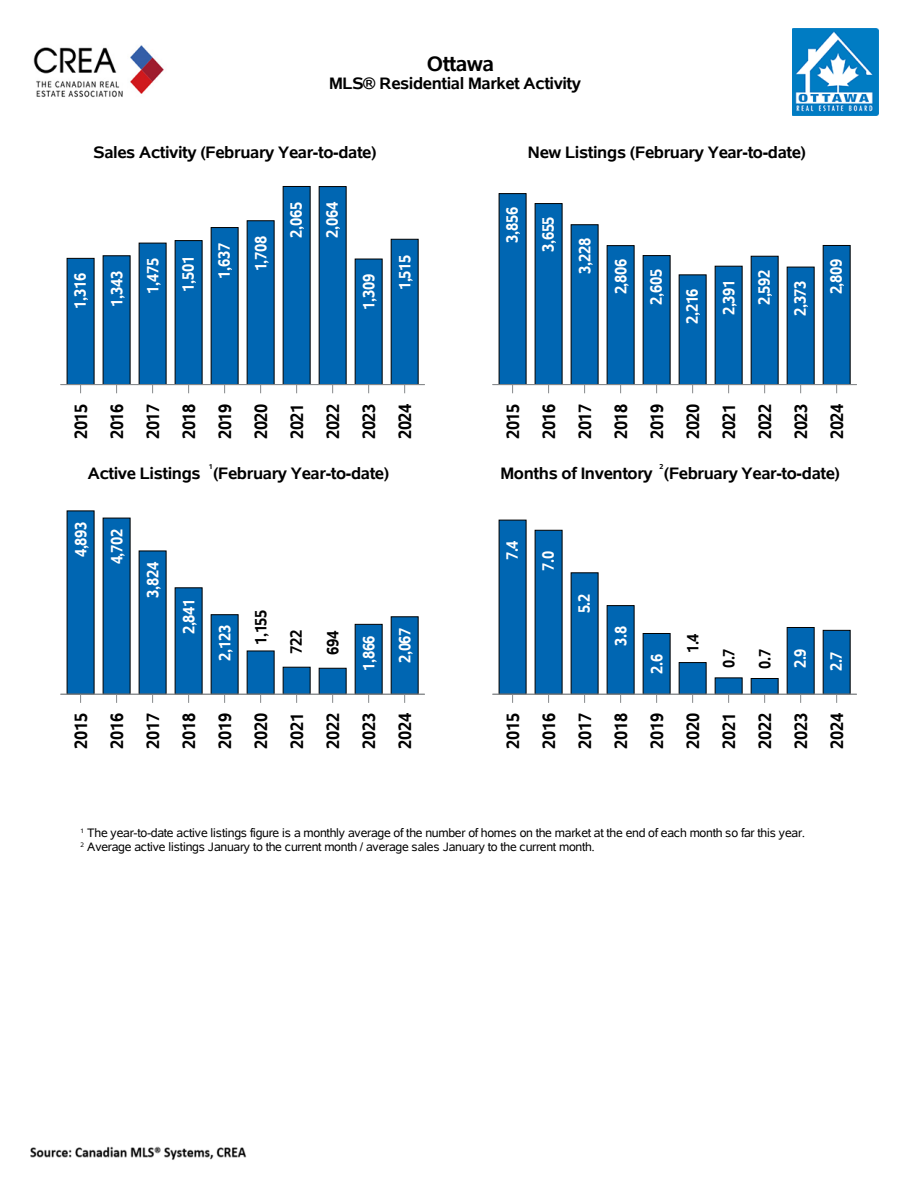
<style>
.page{position:relative;width:918px;height:1188px;background:#fff}
.page>*{position:absolute;margin:0;border:0;box-sizing:border-box;transform-origin:0 0}
.t1{font:700 21px "Albany AMT";color:#000}
.t2{font:700 18px/36px "Albany AMT";color:#000;text-align:justify;scale:.92 1}
.t3{font:700 16.65px "Albany AMT";color:#000}
.t4{font:700 16.5px/36px "Albany AMT";color:#fff;scale:.91 1}
.t5{font:700 16.5px/36px "Albany AMT";color:#fff;scale:.9 1}
.t6{font:700 16.5px/36px "Albany AMT";color:#000;scale:.9 1}
.t7{font:700 16.5px/35.2px "Albany AMT";color:#000;scale:.91 1}
.t8{font:700 16.5px "Albany AMT";color:#000;scale:.92 1}
.t9{font:12.3px/13.6px "Albany AMT";color:#000}
.t10{font:700 7.2px "Albany AMT";color:#000}
</style>
<div class="page">
<img style="left:27px;top:1146px;width:221px;height:15px">
<img style="left:33px;top:45px;width:131px;height:53px">
<img style="left:792px;top:29px;width:86px;height:86px">
<hr style="left:60px;top:384px;width:365px;height:1px;background:#86898b">
<svg style="left:66px;top:258px;width:29px;height:135px;background:#176cab"></svg>
<svg style="left:102px;top:255px;width:29px;height:138px;background:#176cab"></svg>
<svg style="left:138px;top:242px;width:29px;height:151px;background:#176cab"></svg>
<svg style="left:174px;top:240px;width:29px;height:153px;background:#156bab"></svg>
<svg style="left:210px;top:227px;width:29px;height:166px;background:#156aaa"></svg>
<svg style="left:246px;top:220px;width:29px;height:173px;background:#146aaa"></svg>
<svg style="left:282px;top:186px;width:29px;height:207px;background:#1269aa"></svg>
<svg style="left:318px;top:186px;width:29px;height:207px;background:#1269aa"></svg>
<svg style="left:354px;top:258px;width:29px;height:135px;background:#186dab"></svg>
<svg style="left:390px;top:239px;width:29px;height:154px;background:#166bab"></svg>
<hr style="left:492px;top:384px;width:365px;height:1px;background:#86898b">
<svg style="left:498px;top:193px;width:29px;height:200px;background:#1269aa"></svg>
<svg style="left:534px;top:203px;width:29px;height:190px;background:#136aaa"></svg>
<svg style="left:570px;top:224px;width:29px;height:169px;background:#156aab"></svg>
<svg style="left:606px;top:245px;width:29px;height:148px;background:#166bab"></svg>
<svg style="left:642px;top:255px;width:29px;height:138px;background:#176cab"></svg>
<svg style="left:678px;top:274px;width:29px;height:119px;background:#1a6eac"></svg>
<svg style="left:714px;top:265px;width:29px;height:128px;background:#196dac"></svg>
<svg style="left:750px;top:256px;width:29px;height:137px;background:#176cab"></svg>
<svg style="left:786px;top:266px;width:29px;height:127px;background:#196dac"></svg>
<svg style="left:822px;top:245px;width:29px;height:148px;background:#166bab"></svg>
<hr style="left:60px;top:694px;width:365px;height:1px;background:#86898b">
<svg style="left:66px;top:510px;width:29px;height:193px;background:#136aaa"></svg>
<svg style="left:102px;top:517px;width:29px;height:186px;background:#146aaa"></svg>
<svg style="left:138px;top:550px;width:29px;height:153px;background:#176cab"></svg>
<svg style="left:174px;top:587px;width:29px;height:116px;background:#1b6eac"></svg>
<svg style="left:210px;top:614px;width:29px;height:89px;background:#2071ad"></svg>
<svg style="left:246px;top:650px;width:29px;height:53px"></svg>
<svg style="left:282px;top:666px;width:29px;height:37px"></svg>
<svg style="left:318px;top:668px;width:29px;height:35px"></svg>
<svg style="left:354px;top:624px;width:29px;height:79px;background:#2372ad"></svg>
<svg style="left:390px;top:616px;width:29px;height:87px;background:#2171ad"></svg>
<hr style="left:492px;top:694px;width:365px;height:1px;background:#86898b">
<svg style="left:498px;top:519px;width:29px;height:184px;background:#146aaa"></svg>
<svg style="left:534px;top:530px;width:29px;height:173px;background:#146aaa"></svg>
<svg style="left:570px;top:572px;width:29px;height:131px;background:#196dab"></svg>
<svg style="left:606px;top:605px;width:29px;height:98px;background:#1e6fac"></svg>
<svg style="left:642px;top:633px;width:29px;height:70px;background:#2674ae"></svg>
<svg style="left:678px;top:662px;width:29px;height:41px"></svg>
<svg style="left:714px;top:677px;width:29px;height:26px"></svg>
<svg style="left:750px;top:678px;width:29px;height:25px"></svg>
<svg style="left:786px;top:627px;width:29px;height:76px;background:#2473ad"></svg>
<svg style="left:822px;top:630px;width:29px;height:73px;background:#2574ae"></svg>
<h1 class="t1" style="left:427px;top:52px;width:68px">Ottawa</h1>
<h3 class="t3" style="left:329px;top:74px;width:253px">MLS® Residential Market Activity</h3>
<h3 class="t3" style="left:94px;top:143px;width:284px">Sales Activity (February Year-to-date)</h3>
<h3 class="t3" style="left:528px;top:143px;width:280px">New Listings (February Year-to-date)</h3>
<h3 class="t4" style="left:62px;top:309px;width:40px;rotate:-90deg">1,316</h3>
<h3 class="t4" style="left:99px;top:307px;width:40px;rotate:-90deg">1,343</h3>
<h3 class="t4" style="left:135px;top:294px;width:40px;rotate:-90deg">1,475</h3>
<h3 class="t4" style="left:170px;top:292px;width:40px;rotate:-90deg">1,501</h3>
<h3 class="t4" style="left:206px;top:279px;width:40px;rotate:-90deg">1,637</h3>
<h3 class="t4" style="left:243px;top:238px;width:41px;text-indent:-34px;rotate:-90deg">1,708<br>2,065<br>2,064</h3>
<h3 class="t4" style="left:351px;top:290px;width:40px;text-indent:-19px;rotate:-90deg">1,309<br>1,515</h3>
<h3 class="t4" style="left:494px;top:252px;width:51px;text-align:center;rotate:-90deg">3,856<br>3,655</h3>
<h3 class="t4" style="left:567px;top:274px;width:40px;rotate:-90deg">3,228</h3>
<h3 class="t4" style="left:603px;top:294px;width:40px;rotate:-90deg">2,806</h3>
<h3 class="t4" style="left:638px;top:305px;width:40px;rotate:-90deg">2,605</h3>
<h3 class="t4" style="left:674px;top:324px;width:40px;rotate:-90deg">2,216</h3>
<h3 class="t4" style="left:711px;top:315px;width:40px;rotate:-90deg">2,391</h3>
<h3 class="t4" style="left:746px;top:305px;width:40px;rotate:-90deg">2,592</h3>
<h3 class="t4" style="left:782px;top:316px;width:40px;rotate:-90deg">2,373</h3>
<h3 class="t4" style="left:818px;top:294px;width:40px;rotate:-90deg">2,809</h3>
<h2 class="t2" style="left:63px;top:439px;width:40px;rotate:-90deg">2015<br>2016<br>2017<br>2018<br>2019<br>2020<br>2021<br>2022<br>2023<br>2024</h2>
<h2 class="t2" style="left:495px;top:439px;width:40px;rotate:-90deg">2015<br>2016<br>2017<br>2018<br>2019<br>2020<br>2021<br>2022<br>2023<br>2024</h2>
<h3 class="t3" style="left:88px;top:464px;width:114px">Active Listings</h3>
<p class="t10" style="left:209px;top:462px;width:5px">1</p>
<h3 class="t3" style="left:213px;top:464px;width:177px">(February Year-to-date)</h3>
<p class="t10" style="left:660px;top:462px;width:5px">2</p>
<h3 class="t3" style="left:500px;top:464px;width:154px">Months of Inventory</h3>
<h3 class="t3" style="left:664px;top:464px;width:177px">(February Year-to-date)</h3>
<h3 class="t4" style="left:63px;top:557px;width:40px;rotate:-90deg">4,893</h3>
<h3 class="t4" style="left:99px;top:564px;width:40px;rotate:-90deg">4,702</h3>
<h3 class="t4" style="left:135px;top:598px;width:41px;rotate:-90deg">3,824</h3>
<h3 class="t4" style="left:171px;top:661px;width:70px;text-indent:27px;rotate:-90deg">2,841<br>2,123</h3>
<h3 class="t7" style="left:243px;top:654px;width:51px;text-indent:9px;rotate:-90deg">1,155<br>722</h3>
<h3 class="t8" style="left:323px;top:655px;width:28px;rotate:-90deg">694</h3>
<h3 class="t4" style="left:351px;top:671px;width:49px;text-align:center;rotate:-90deg">1,866<br>2,067</h3>
<h3 class="t5" style="left:494px;top:571px;width:35px;text-indent:11px;rotate:-90deg">7.4<br>7.0</h3>
<h3 class="t5" style="left:566px;top:613px;width:23px;rotate:-90deg">5.2</h3>
<h3 class="t5" style="left:603px;top:646px;width:23px;rotate:-90deg">3.8</h3>
<h3 class="t5" style="left:639px;top:674px;width:23px;rotate:-90deg">2.6</h3>
<h3 class="t6" style="left:675px;top:669px;width:41px;text-indent:16px;rotate:-90deg">1.4<br>0.7<br>0.7</h3>
<h3 class="t5" style="left:782px;top:671px;width:26px;rotate:-90deg">2.9<br>2.7</h3>
<h2 class="t2" style="left:63px;top:749px;width:40px;rotate:-90deg">2015<br>2016<br>2017<br>2018<br>2019<br>2020<br>2021<br>2022<br>2023<br>2024</h2>
<h2 class="t2" style="left:495px;top:749px;width:40px;rotate:-90deg">2015<br>2016<br>2017<br>2018<br>2019<br>2020<br>2021<br>2022<br>2023<br>2024</h2>
<p class="t9" style="left:81px;top:826px;width:726px"><sup>1</sup> The year-to-date active listings figure is a monthly average of the number of homes on the market at the end of each month so far this year.<br><sup>2</sup> Average active listings January to the current month / average sales January to the current month.</p>
</div>
